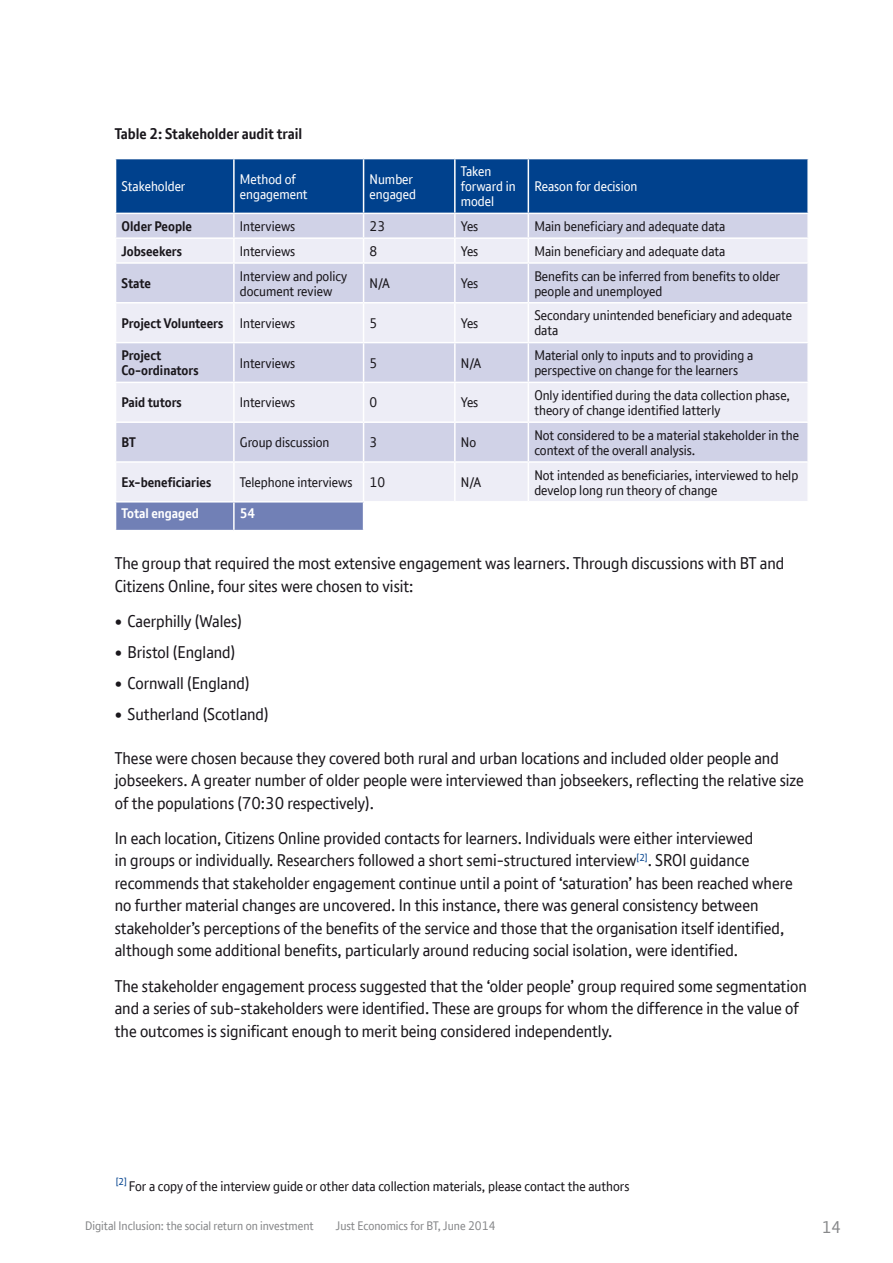
<style>
.page{position:relative;width:893px;height:1263px;background:#fff}
.page>*{position:absolute;margin:0;border:0;box-sizing:border-box;transform-origin:0 0}
.Body_Text{font:16.5px/22.5px "BT Font";color:#1a171c}
.t1{font:16.5px "BT Font";color:#87888a}
.Table_heading{font:700 15px "BT Font";color:#1a171c}
.t2{font:13.5px/15px "BT Font";color:#1a171c}
.t3{font:700 13.5px "BT Font";color:#1a171c}
.t4{font:13.5px/15px "BT Font";color:#fff}
.t5{font:700 13.5px "BT Font";color:#fff}
.t6{font:12px "BT Font";color:#87888a}
</style>
<div class="page">
<svg style="left:116px;top:264px;width:691px;height:237px;background:#dedfee"></svg>
<svg style="left:115px;top:159px;width:693px;height:103px;background:#6d8fbd"></svg>
<hr style="left:807px;top:239px;width:2px;height:23px;background:#fff">
<hr style="left:233px;top:264px;width:2px;height:38px;background:#fff">
<hr style="left:363px;top:264px;width:1px;height:38px;background:#fff">
<hr style="left:454px;top:264px;width:2px;height:38px;background:#fff">
<hr style="left:528px;top:264px;width:1px;height:38px;background:#fff">
<hr style="left:115px;top:302px;width:119px;height:1px;background:#fff">
<hr style="left:234px;top:302px;width:130px;height:1px;background:#fff">
<hr style="left:233px;top:303px;width:2px;height:39px;background:#fff">
<hr style="left:364px;top:302px;width:91px;height:1px;background:#fff">
<hr style="left:363px;top:303px;width:1px;height:39px;background:#fff">
<hr style="left:455px;top:302px;width:73px;height:1px;background:#fff">
<hr style="left:454px;top:303px;width:2px;height:39px;background:#fff">
<hr style="left:528px;top:302px;width:281px;height:1px;background:#fff">
<hr style="left:528px;top:303px;width:1px;height:39px;background:#fff">
<hr style="left:115px;top:342px;width:119px;height:1px;background:#fff">
<hr style="left:234px;top:342px;width:130px;height:1px;background:#fff">
<hr style="left:233px;top:343px;width:2px;height:39px;background:#fff">
<hr style="left:364px;top:342px;width:91px;height:1px;background:#fff">
<hr style="left:363px;top:343px;width:1px;height:39px;background:#fff">
<hr style="left:455px;top:342px;width:73px;height:1px;background:#fff">
<hr style="left:454px;top:343px;width:2px;height:39px;background:#fff">
<hr style="left:528px;top:342px;width:281px;height:1px;background:#fff">
<hr style="left:528px;top:343px;width:1px;height:39px;background:#fff">
<hr style="left:115px;top:382px;width:119px;height:1px;background:#fff">
<hr style="left:234px;top:382px;width:130px;height:1px;background:#fff">
<hr style="left:233px;top:383px;width:2px;height:38px;background:#fff">
<hr style="left:364px;top:382px;width:91px;height:1px;background:#fff">
<hr style="left:363px;top:383px;width:1px;height:38px;background:#fff">
<hr style="left:455px;top:382px;width:73px;height:1px;background:#fff">
<hr style="left:454px;top:383px;width:2px;height:38px;background:#fff">
<hr style="left:528px;top:382px;width:281px;height:1px;background:#fff">
<hr style="left:528px;top:383px;width:1px;height:38px;background:#fff">
<hr style="left:115px;top:421px;width:119px;height:2px;background:#fff">
<hr style="left:234px;top:421px;width:130px;height:2px;background:#fff">
<hr style="left:233px;top:423px;width:2px;height:38px;background:#fff">
<hr style="left:364px;top:421px;width:91px;height:2px;background:#fff">
<hr style="left:363px;top:423px;width:1px;height:38px;background:#fff">
<hr style="left:455px;top:421px;width:73px;height:2px;background:#fff">
<hr style="left:454px;top:423px;width:2px;height:38px;background:#fff">
<hr style="left:528px;top:421px;width:281px;height:2px;background:#fff">
<hr style="left:528px;top:423px;width:1px;height:38px;background:#fff">
<hr style="left:115px;top:461px;width:119px;height:2px;background:#fff">
<hr style="left:234px;top:461px;width:130px;height:2px;background:#fff">
<hr style="left:233px;top:463px;width:2px;height:38px;background:#fff">
<hr style="left:364px;top:461px;width:91px;height:2px;background:#fff">
<hr style="left:363px;top:463px;width:1px;height:38px;background:#fff">
<hr style="left:455px;top:461px;width:73px;height:2px;background:#fff">
<hr style="left:454px;top:463px;width:2px;height:38px;background:#fff">
<hr style="left:528px;top:461px;width:281px;height:2px;background:#fff">
<hr style="left:528px;top:463px;width:1px;height:38px;background:#fff">
<svg style="left:115px;top:502px;width:249px;height:28px;background:#7685b8"></svg>
<p class="Table_heading" style="left:115px;top:124px;width:189px">Table 2: Stakeholder audit trail</p>
<p class="t4" style="left:122px;top:179px;width:65px">Stakeholder</p>
<p class="t4" style="left:240px;top:171px;width:69px">Method of engagement</p>
<p class="t4" style="left:370px;top:171px;width:48px">Number engaged</p>
<p class="t4" style="left:461px;top:164px;width:56px">Taken forward in model</p>
<p class="t4" style="left:534px;top:179px;width:105px">Reason for decision</p>
<p class="t3" style="left:122px;top:217px;width:72px">Older People</p>
<p class="t2" style="left:240px;top:219px;width:57px">Interviews</p>
<p class="t2" style="left:370px;top:219px;width:17px">23</p>
<p class="t2" style="left:461px;top:219px;width:19px">Yes</p>
<p class="t2" style="left:534px;top:219px;width:193px">Main beneficiary and adequate data</p>
<p class="t3" style="left:122px;top:242px;width:62px">Jobseekers</p>
<p class="t2" style="left:240px;top:243px;width:57px">Interviews</p>
<p class="t2" style="left:370px;top:243px;width:9px">8</p>
<p class="t2" style="left:461px;top:243px;width:19px">Yes</p>
<p class="t2" style="left:534px;top:243px;width:193px">Main beneficiary and adequate data</p>
<p class="t3" style="left:122px;top:274px;width:31px">State</p>
<p class="t2" style="left:240px;top:268px;width:109px">Interview and policy document review</p>
<p class="t2" style="left:370px;top:276px;width:22px">N/A</p>
<p class="t2" style="left:461px;top:276px;width:19px">Yes</p>
<p class="t2" style="left:534px;top:268px;width:247px">Benefits can be inferred from benefits to older people and unemployed</p>
<p class="t3" style="left:122px;top:314px;width:103px">Project Volunteers</p>
<p class="t2" style="left:240px;top:315px;width:57px">Interviews</p>
<p class="t2" style="left:370px;top:315px;width:9px">5</p>
<p class="t2" style="left:461px;top:315px;width:19px">Yes</p>
<p class="t2" style="left:534px;top:308px;width:259px">Secondary unintended beneficiary and adequate data</p>
<p class="t3" style="left:122px;top:346px;width:41px">Project</p>
<p class="t3" style="left:122px;top:361px;width:79px">Co-ordinators</p>
<p class="t2" style="left:240px;top:355px;width:57px">Interviews</p>
<p class="t2" style="left:370px;top:355px;width:9px">5</p>
<p class="t2" style="left:461px;top:355px;width:22px">N/A</p>
<p class="t2" style="left:534px;top:348px;width:220px">Material only to inputs and to providing a perspective on change for the learners</p>
<p class="t3" style="left:122px;top:394px;width:62px">Paid tutors</p>
<p class="t2" style="left:240px;top:395px;width:57px">Interviews</p>
<p class="t2" style="left:370px;top:395px;width:9px">0</p>
<p class="t2" style="left:461px;top:395px;width:19px">Yes</p>
<p class="t2" style="left:534px;top:388px;width:257px">Only identified during the data collection phase, theory of change identified latterly</p>
<p class="t3" style="left:122px;top:434px;width:16px">BT</p>
<p class="t2" style="left:240px;top:435px;width:91px">Group discussion</p>
<p class="t2" style="left:370px;top:435px;width:9px">3</p>
<p class="t2" style="left:461px;top:435px;width:17px">No</p>
<p class="t2" style="left:534px;top:427px;width:266px">Not considered to be a material stakeholder in the context of the overall analysis.</p>
<p class="t3" style="left:122px;top:473px;width:91px">Ex-beneficiaries</p>
<p class="t2" style="left:240px;top:475px;width:114px">Telephone interviews</p>
<p class="t2" style="left:370px;top:475px;width:17px">10</p>
<p class="t2" style="left:461px;top:475px;width:22px">N/A</p>
<p class="t2" style="left:534px;top:467px;width:265px">Not intended as beneficiaries, interviewed to help develop long run theory of change</p>
<p class="t5" style="left:122px;top:504px;width:79px">Total engaged</p>
<p class="t5" style="left:240px;top:504px;width:17px">54</p>
<p class="Body_Text" style="left:115px;top:552px;width:671px">The group that required the most extensive engagement was learners. Through discussions with BT and<br>Citizens Online, four sites were chosen to visit:</p>
<p class="Body_Text" style="left:115px;top:610px;width:129px">• Caerphilly (Wales)</p>
<p class="Body_Text" style="left:115px;top:641px;width:122px">• Bristol (England)</p>
<p class="Body_Text" style="left:115px;top:672px;width:136px">• Cornwall (England)</p>
<p class="Body_Text" style="left:115px;top:703px;width:155px">• Sutherland (Scotland)</p>
<p class="Body_Text" style="left:115px;top:746px;width:691px">These were chosen because they covered both rural and urban locations and included older people and jobseekers. A greater number of older people were interviewed than jobseekers, reflecting the relative size of the populations (70:30 respectively).</p>
<p class="Body_Text" style="left:115px;top:827px;width:679px">In each location, Citizens Online provided contacts for learners. Individuals were either interviewed<br>in groups or individually. Researchers followed a short semi-structured interview<sup>[2]</sup>. SROI guidance recommends that stakeholder engagement continue until a point of ‘saturation’ has been reached where no further material changes are uncovered. In this instance, there was general consistency between stakeholder’s perceptions of the benefits of the service and those that the organisation itself identified, although some additional benefits, particularly around reducing social isolation, were identified.</p>
<p class="Body_Text" style="left:115px;top:974px;width:693px">The stakeholder engagement process suggested that the ‘older people’ group required some segmentation and a series of sub-stakeholders were identified. These are groups for whom the difference in the value of the outcomes is significant enough to merit being considered independently.</p>
<p class="t2" style="left:116px;top:1178px;width:515px"><sup>[2]</sup> For a copy of the interview guide or other data collection materials, please contact the authors</p>
<p class="t6" style="left:85px;top:1217px;width:230px">Digital Inclusion: the social return on investment</p>
<p class="t6" style="left:336px;top:1217px;width:161px">Just Economics for BT, June 2014</p>
<p class="t1" style="left:822px;top:1216px;width:20px">14</p>
</div>
